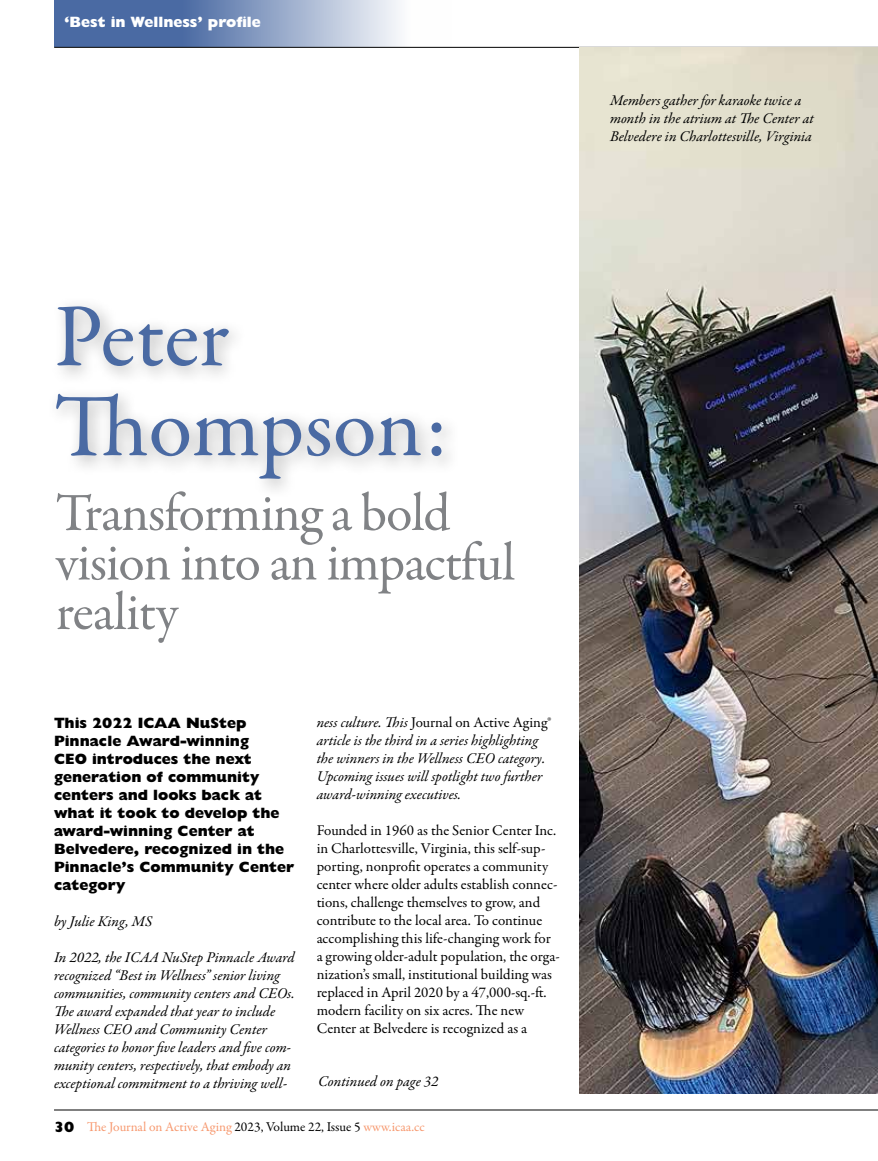
<style>
.page{position:relative;width:878px;height:1161px;background:#fff}
.page>*{position:absolute;margin:0;border:0;box-sizing:border-box;transform-origin:0 0}
.t1{font:90px/90px "Garamond Premr Pro";letter-spacing:-.005em;color:#4a6aa3}
.t2{font:54px/49.5px "Garamond Premr Pro";letter-spacing:-.02em;color:#808285}
.t3{font:italic 15px/18px "Garamond Premr Pro";letter-spacing:-.005em;color:#000}
.t4{font:15px/18px "Garamond Premr Pro";color:#000}
.t5{font:800 15px/18px "Gill Sans Nova";color:#000}
.t6{font:800 15px "Gill Sans Nova";color:#fff}
.t7{font:13.5px "Garamond Premr Pro";color:#f7986e}
.s1{font-style:normal}
.s2{font-family:"Gill Sans Nova";font-weight:800;font-size:15px;color:#000}
.s3{color:#000}
</style>
<div class="page">
<hr style="left:54px;top:1110px;width:824px;height:1px;background:#000">
<svg style="left:54px;top:0;width:397px;height:47px;background:#8fa2c5"></svg>
<div style="left:47px;top:296px;width:413px;height:203px;background:#000;opacity:.3"></div>
<hr style="left:54px;top:47px;width:824px;height:1px;background:#000">
<img style="left:579px;top:48px;width:299px;height:1045px">
<p class="t6" style="left:64px;top:12px;width:198px">‘Best in Wellness’ profile</p>
<p class="t3" style="left:610px;top:92px;width:205px">Members gather for karaoke twice a month in the atrium at The Center at<br>Belvedere in Charlottesville, Virginia</p>
<h1 class="t1" style="left:54px;top:294px;width:395px">Peter<br>Thompson:</h1>
<h2 class="t2" style="left:56px;top:489px;width:461px">Transforming a bold vision into an impactful reality</h2>
<p class="t5" style="left:54px;top:713px;width:241px">This 2022 ICAA NuStep<br>Pinnacle Award-winning<br>CEO introduces the next generation of community centers and looks back at what it took to develop the award-winning Center at<br>Belvedere, recognized in the<br>Pinnacle’s Community Center category</p>
<p class="t3" style="left:54px;top:913px;width:100px">by Julie King, MS</p>
<p class="t3" style="left:54px;top:949px;width:242px">In 2022, the ICAA NuStep Pinnacle Award recognized “Best in Wellness” senior living communities, community centers and CEOs.<br>The award expanded that year to include Wellness CEO and Community Center categories to honor five leaders and five com&shy;munity centers, respectively, that embody an exceptional commitment to a thriving well-</p>
<p class="t3" style="left:316px;top:715px;width:236px">ness culture. This <span class="s1">Journal on Active Aging® </span>article is the third in a series highlighting the winners in the Wellness CEO category.<br>Upcoming issues will spotlight two further award-winning executives.</p>
<p class="t4" style="left:316px;top:822px;width:245px">Founded in 1960 as the Senior Center Inc. in Charlottesville, Virginia, this self-sup&shy;porting, nonprofit operates a community center where older adults establish connec&shy;tions, challenge themselves to grow, and contribute to the local area. To continue accomplishing this life-changing work for a growing older-adult population, the orga&shy;nization’s small, institutional building was replaced in April 2020 by a 47,000-sq.-ft. modern facility on six acres. The new Center at Belvedere is recognized as a</p>
<p class="t3" style="left:318px;top:1073px;width:122px">Continued on page 32</p>
<p class="t7" style="left:54px;top:1119px;width:372px"><span class="s2">30</span> The Journal on Active Aging <span class="s3">2023, Volume 22, Issue 5</span> www.icaa.cc</p>
</div>
